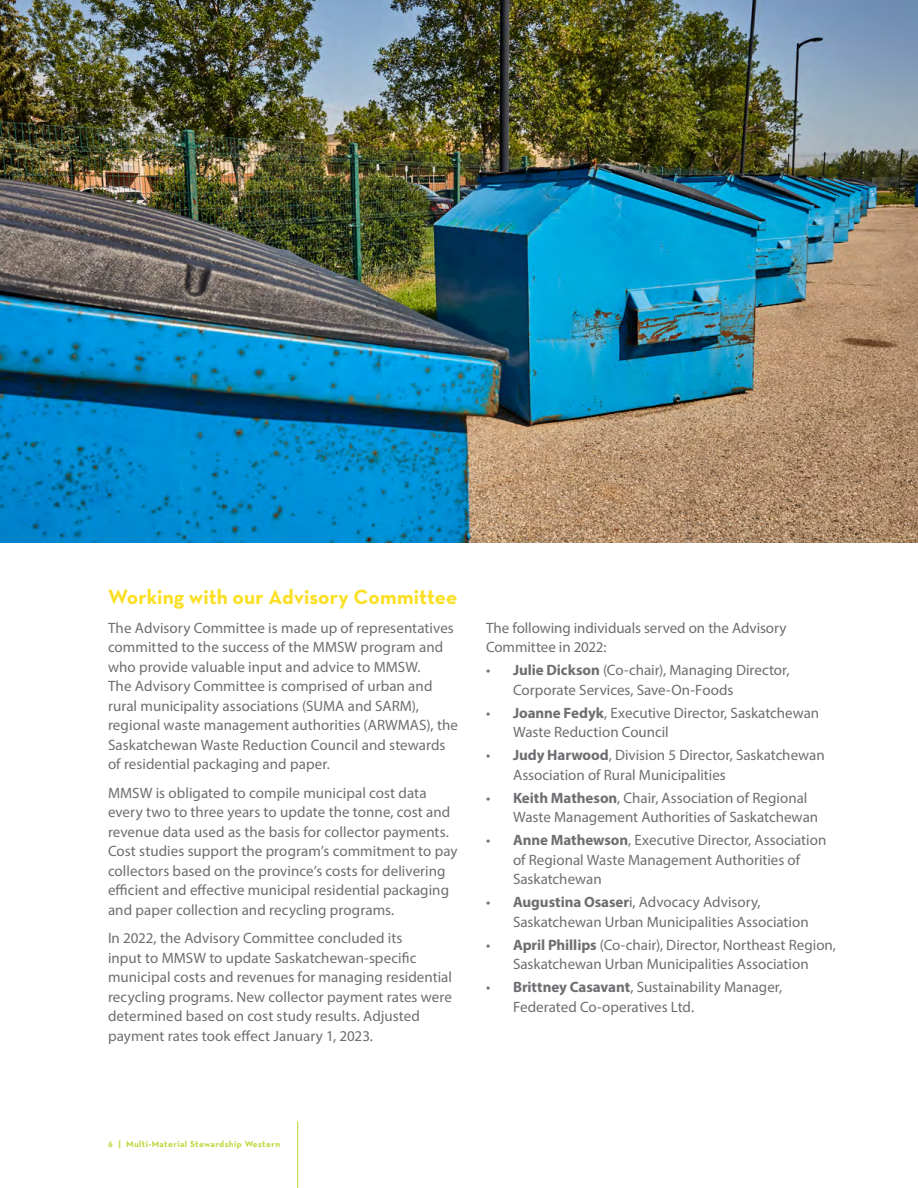
<style>
.page{position:relative;width:918px;height:1188px;background:#fff}
.page>*{position:absolute;margin:0;border:0;box-sizing:border-box;transform-origin:0 0}
.t1{font:700 21px "Neutra Text";letter-spacing:.005em;color:#fbdf24}
.t2{font:15px/19.5px "Myriad Pro";color:#6d6e71}
.t3{font:700 9px "Neutra Text";letter-spacing:.05em;color:#bed73b}
.s1{font-weight:700}
</style>
<div class="page">
<hr style="left:297px;top:1121px;width:1px;height:67px;background:#bed73b">
<img style="left:0;top:0;width:918px;height:542px">
<h1 class="t1" style="left:108px;top:584px;width:351px">Working with our Advisory Committee</h1>
<p class="t2" style="left:108px;top:618px;width:352px">The Advisory Committee is made up of representatives committed to the success of the MMSW program and who provide valuable input and advice to MMSW.<br>The Advisory Committee is comprised of urban and rural municipality associations (SUMA and SARM), regional waste management authorities (ARWMAS), the Saskatchewan Waste Reduction Council and stewards of residential packaging and paper.</p>
<p class="t2" style="left:108px;top:783px;width:351px">MMSW is obligated to compile municipal cost data every two to three years to update the tonne, cost and revenue data used as the basis for collector payments.<br>Cost studies support the program’s commitment to pay collectors based on the province’s costs for delivering efficient and effective municipal residential packaging and paper collection and recycling programs.</p>
<p class="t2" style="left:108px;top:928px;width:346px">In 2022, the Advisory Committee concluded its<br>input to MMSW to update Saskatchewan-specific municipal costs and revenues for managing residential recycling programs. New collector payment rates were determined based on cost study results. Adjusted payment rates took effect January 1, 2023.</p>
<p class="t2" style="left:486px;top:618px;width:302px">The following individuals served on the Advisory<br>Committee in 2022:</p>
<p class="t2" style="left:513px;top:660px;width:278px;text-indent:-27px">• <span class="s1">Julie Dickson</span> (Co-chair), Managing Director,<br>Corporate Services, Save-On-Foods</p>
<p class="t2" style="left:513px;top:703px;width:308px;text-indent:-27px">• <span class="s1">Joanne Fedyk</span>, Executive Director, Saskatchewan<br>Waste Reduction Council</p>
<p class="t2" style="left:513px;top:745px;width:313px;text-indent:-27px">• <span class="s1">Judy Harwood</span>, Division 5 Director, Saskatchewan<br>Association of Rural Municipalities</p>
<p class="t2" style="left:513px;top:788px;width:307px;text-indent:-27px">• <span class="s1">Keith Matheson</span>, Chair, Association of Regional<br>Waste Management Authorities of Saskatchewan</p>
<p class="t2" style="left:513px;top:830px;width:315px;text-indent:-27px">• <span class="s1">Anne Mathewson</span>, Executive Director, Association of Regional Waste Management Authorities of<br>Saskatchewan</p>
<p class="t2" style="left:513px;top:892px;width:297px;text-indent:-27px">• <span class="s1">Augustina Osaser</span>i, Advocacy Advisory,<br>Saskatchewan Urban Municipalities Association</p>
<p class="t2" style="left:486px;top:935px;width:352px;text-align:center">• <span class="s1">April Phillips</span> (Co-chair), Director, Northeast Region,<br>Saskatchewan Urban Municipalities Association</p>
<p class="t2" style="left:513px;top:977px;width:271px;text-indent:-27px">• <span class="s1">Brittney Casavant</span>, Sustainability Manager,<br>Federated Co-operatives Ltd.</p>
<p class="t3" style="left:108px;top:1138px;width:173px">6 | Multi-Material Stewardship Western</p>
</div>
